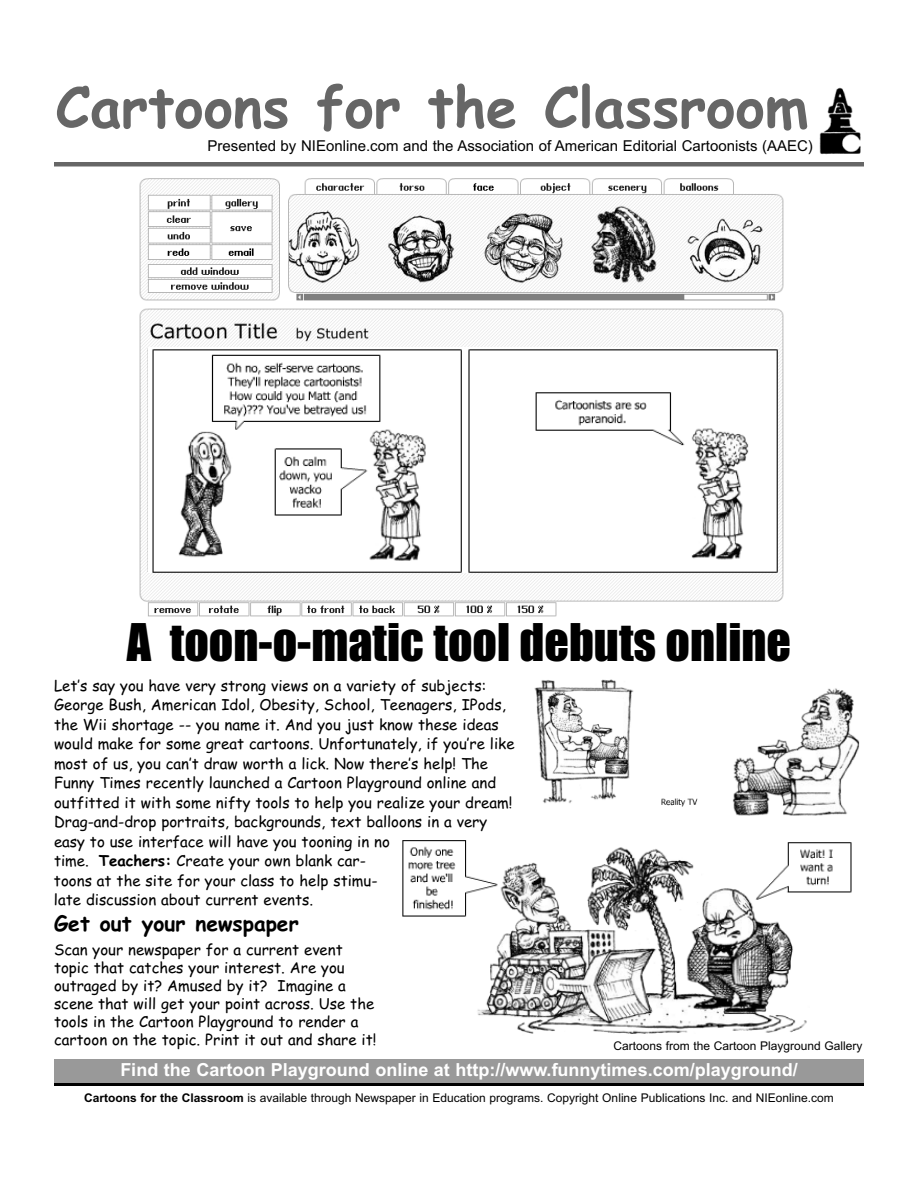
<style>
.page{position:relative;width:918px;height:1188px;background:#fff}
.page>*{position:absolute;margin:0;border:0;box-sizing:border-box;transform-origin:0 0}
.t1{font:700 55.8px "Comic Sans MS";color:#666}
.t2{font:48px "Impact";color:#000}
.t3{font:700 21px "Comic Sans MS";color:#000}
.t4{font:18px "Arial Bold MS";color:#fff}
.t5{font:15px/19.5px "Comic Sans MS";color:#000}
.t6{font:15px "Arial MS";color:#000}
.t7{font:12px "Arial MS";color:#000}
.s1{font-weight:700}
.s2{font-family:"Arial Bold MS"}
</style>
<div class="page">
<img style="left:819px;top:87px;width:42px;height:68px">
<hr style="left:54px;top:162px;width:810px;height:4px;background:#666">
<hr style="left:54px;top:1083px;width:810px;height:3px;background:#000">
<img style="left:140px;top:178px;width:643px;height:439px">
<img style="left:534px;top:679px;width:326px;height:137px">
<img style="left:148px;top:347px;width:629px;height:225px">
<img style="left:402px;top:840px;width:450px;height:194px">
<div style="left:54px;top:1060px;width:810px;height:23px;background:#999"></div>
<div style="left:655px;top:603px;width:127px;height:12px;background:#fff"></div>
<h1 class="t1" style="left:56px;top:75px;width:754px">Cartoons for the Classroom</h1>
<p class="t6" style="left:208px;top:137px;width:607px">Presented by NIEonline.com and the Association of American Editorial Cartoonists (AAEC)</p>
<h2 class="t2" style="left:127px;top:617px;width:666px">A toon-o-matic tool debuts online</h2>
<p class="t5" style="left:54px;top:676px;width:462px">Let’s say you have very strong views on a variety of subjects:<br>George Bush, American Idol, Obesity, School, Teenagers, IPods, the Wii shortage -- you name it. And you just know these ideas would make for some great cartoons. Unfortunately, if you’re like most of us, you can’t draw worth a lick. Now there’s help! The Funny Times recently launched a Cartoon Playground online and outfitted it with some nifty tools to help you realize your dream!<br>Drag-and-drop portraits, backgrounds, text balloons in a very easy to use interface will have you tooning in no<br>time. <span class="s1">Teachers:</span> Create your own blank car-<br>toons at the site for your class to help stimu-<br>late discussion about current events.</p>
<h3 class="t3" style="left:54px;top:911px;width:246px">Get out your newspaper</h3>
<p class="t5" style="left:54px;top:941px;width:324px;line-height:18px">Scan your newspaper for a current event topic that catches your interest. Are you outraged by it? Amused by it? Imagine a scene that will get your point across. Use the tools in the Cartoon Playground to render a cartoon on the topic. Print it out and share it!</p>
<p class="t7" style="left:613px;top:1038px;width:251px">Cartoons from the Cartoon Playground Gallery</p>
<p class="t4" style="left:120px;top:1059px;width:679px">Find the Cartoon Playground online at http://www.funnytimes.com/playground/</p>
<p class="t7" style="left:84px;top:1091px;width:751px"><span class="s2">Cartoons for the Classroom</span> is available through Newspaper in Education programs. Copyright Online Publications Inc. and NIEonline.com</p>
</div>
